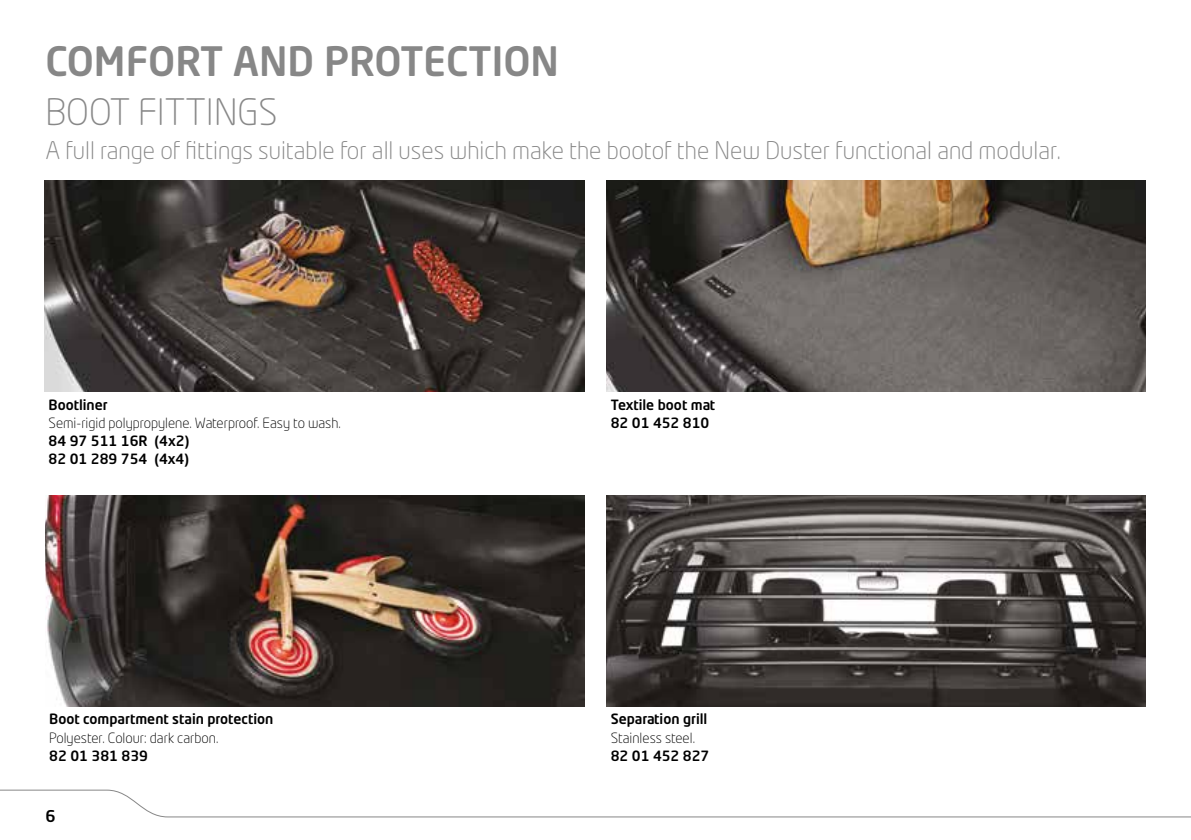
<style>
.page{position:relative;width:1191px;height:840px;background:#fff}
.page>*{position:absolute;margin:0;border:0;box-sizing:border-box;transform-origin:0 0}
.t1{font:500 40px "Neo Tech Dacia";color:#878787}
.t2{font:300 36px "Neo Tech Dacia";color:#878787}
.t3{font:300 24px "Neo Tech Dacia";color:#878787}
.t4{font:500 16px "Neo Tech Dacia";color:#000}
.t5{font:500 14px/18.2px "Neo Tech Dacia";color:#000}
.t6{font:300 14px "Neo Tech Dacia";color:#000}
</style>
<div class="page">
<svg style="left:0;top:789px;width:1191px;height:28px"></svg>
<img style="left:45px;top:180px;width:539px;height:211px">
<img style="left:607px;top:180px;width:538px;height:211px">
<img style="left:45px;top:495px;width:539px;height:211px">
<img style="left:607px;top:495px;width:538px;height:211px">
<h1 class="t1" style="left:45px;top:36px;width:515px">COMFORT AND PROTECTION</h1>
<h2 class="t2" style="left:45px;top:89px;width:234px">BOOT FITTINGS</h2>
<h3 class="t3" style="left:45px;top:136px;width:1017px">A full range of fittings suitable for all uses which make the bootof the New Duster functional and modular.</h3>
<p class="t5" style="left:49px;top:395px;width:61px">Bootliner</p>
<p class="t6" style="left:49px;top:414px;width:294px">Semi-rigid polypropylene. Waterproof. Easy to wash.</p>
<p class="t5" style="left:49px;top:431px;width:142px">84 97 511 16R (4x2)<br>82 01 289 754 (4x4)</p>
<p class="t5" style="left:49px;top:709px;width:226px">Boot compartment stain protection</p>
<p class="t6" style="left:49px;top:728px;width:171px">Polyester. Colour: dark carbon.</p>
<p class="t5" style="left:49px;top:745px;width:100px">82 01 381 839</p>
<p class="t4" style="left:45px;top:805px;width:12px">6</p>
<p class="t5" style="left:610px;top:395px;width:106px">Textile boot mat<br>82 01 452 810</p>
<p class="t5" style="left:610px;top:709px;width:98px">Separation grill</p>
<p class="t6" style="left:610px;top:728px;width:86px">Stainless steel.</p>
<p class="t5" style="left:610px;top:745px;width:100px">82 01 452 827</p>
</div>
